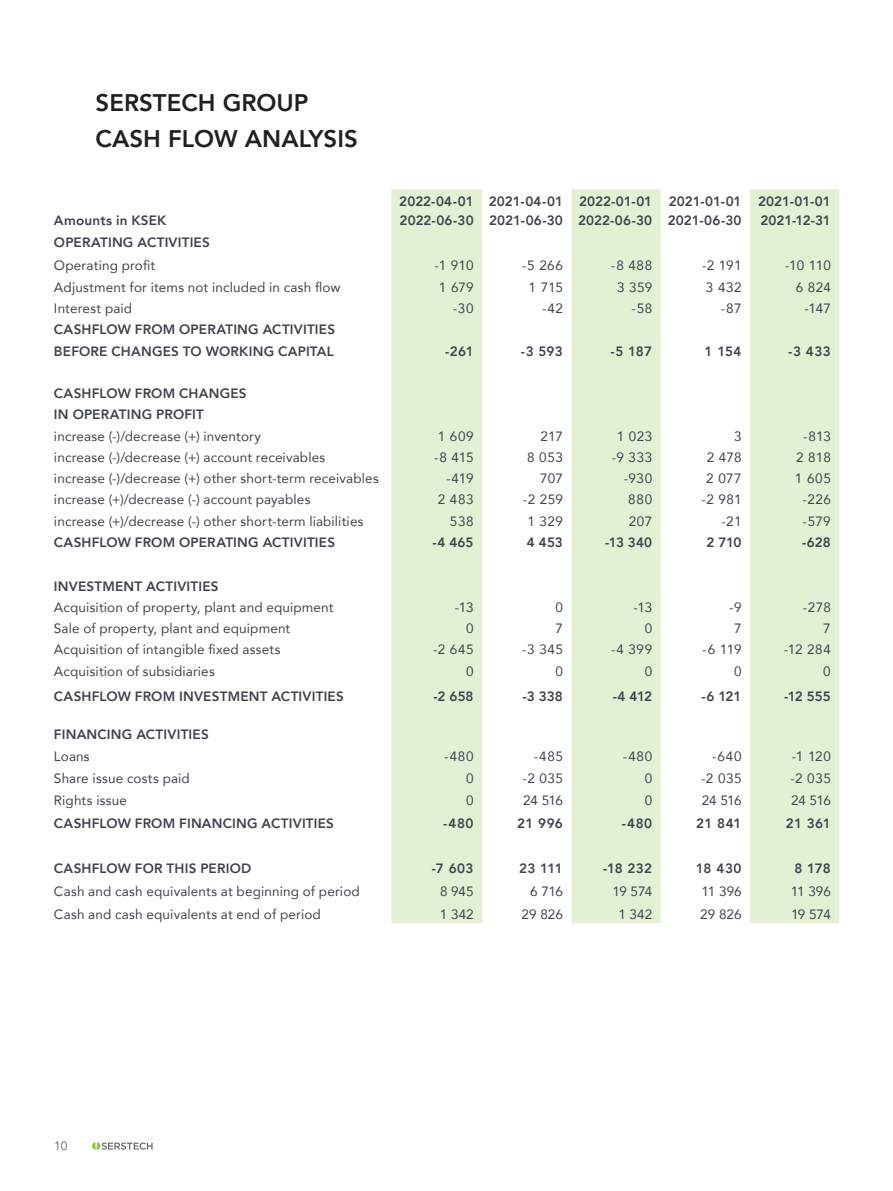
<style>
.page{position:relative;width:893px;height:1191px;background:#fff}
.page>*{position:absolute;margin:0;border:0;box-sizing:border-box;transform-origin:0 0}
.t1{font:800 24px/36px "Avenir";color:#231f20}
.t2{font:13.5px "Avenir";letter-spacing:.01em;color:#40444e}
.t3{font:800 13.5px/21.3px "Avenir";letter-spacing:.01em;color:#40444e}
.t4{font:12px "Avenir";color:#5e6169}
</style>
<div class="page">
<svg style="left:92px;top:1142px;width:61px;height:7px"></svg>
<svg style="left:391px;top:189px;width:448px;height:734px;fill:#e4f0d4"></svg>
<h1 class="t1" style="left:96px;top:85px;width:264px">SERSTECH GROUP<br>CASH FLOW ANALYSIS</h1>
<p class="t3" style="left:399px;top:190px;width:433px">2022-04-01 2021-04-01 2022-01-01 2021-01-01 2021-01-01</p>
<p class="t3" style="left:54px;top:209px;width:114px">Amounts in KSEK</p>
<p class="t3" style="left:400px;top:209px;width:343px">2022-06-30 2021-06-30 2022-06-30 2021-06-30</p>
<p class="t3" style="left:760px;top:209px;width:72px">2021-12-31</p>
<p class="t3" style="left:54px;top:232px;width:157px">OPERATING ACTIVITIES</p>
<p class="t2" style="left:54px;top:255px;width:103px">Operating profit</p>
<p class="t2" style="left:435px;top:255px;width:41px">-1 910</p>
<p class="t2" style="left:522px;top:255px;width:42px">-5 266</p>
<p class="t2" style="left:611px;top:255px;width:43px">-8 488</p>
<p class="t2" style="left:702px;top:255px;width:41px">-2 191</p>
<p class="t2" style="left:785px;top:255px;width:47px">-10 110</p>
<p class="t2" style="left:54px;top:276px;width:288px">Adjustment for items not included in cash flow</p>
<p class="t2" style="left:439px;top:276px;width:36px">1 679</p>
<p class="t2" style="left:529px;top:276px;width:36px">1 715</p>
<p class="t2" style="left:617px;top:276px;width:37px">3 359</p>
<p class="t2" style="left:706px;top:276px;width:37px">3 432</p>
<p class="t2" style="left:796px;top:276px;width:37px">6 824</p>
<p class="t2" style="left:54px;top:297px;width:80px">Interest paid</p>
<p class="t2" style="left:453px;top:297px;width:22px">-30</p>
<p class="t2" style="left:542px;top:297px;width:22px">-42</p>
<p class="t2" style="left:632px;top:297px;width:22px">-58</p>
<p class="t2" style="left:721px;top:297px;width:22px">-87</p>
<p class="t2" style="left:804px;top:297px;width:28px">-147</p>
<p class="t3" style="left:54px;top:319px;width:283px">CASHFLOW FROM OPERATING ACTIVITIES<br>BEFORE CHANGES TO WORKING CAPITAL</p>
<p class="t3" style="left:445px;top:340px;width:30px">-261</p>
<p class="t3" style="left:521px;top:340px;width:44px">-3 593</p>
<p class="t3" style="left:610px;top:340px;width:43px">-5 187</p>
<p class="t3" style="left:705px;top:340px;width:38px">1 154</p>
<p class="t3" style="left:788px;top:340px;width:44px">-3 433</p>
<p class="t3" style="left:54px;top:383px;width:194px">CASHFLOW FROM CHANGES<br>IN OPERATING PROFIT</p>
<p class="t2" style="left:54px;top:425px;width:209px">increase (-)/decrease (+) inventory</p>
<p class="t2" style="left:438px;top:425px;width:37px">1 609</p>
<p class="t2" style="left:541px;top:425px;width:24px">217</p>
<p class="t2" style="left:617px;top:425px;width:37px">1 023</p>
<p class="t2" style="left:734px;top:425px;width:9px">3</p>
<p class="t2" style="left:803px;top:425px;width:29px">-813</p>
<p class="t2" style="left:54px;top:446px;width:273px">increase (-)/decrease (+) account receivables</p>
<p class="t2" style="left:434px;top:446px;width:41px">-8 415</p>
<p class="t2" style="left:527px;top:446px;width:37px">8 053</p>
<p class="t2" style="left:612px;top:446px;width:42px">-9 333</p>
<p class="t2" style="left:707px;top:446px;width:36px">2 478</p>
<p class="t2" style="left:796px;top:446px;width:36px">2 818</p>
<p class="t2" style="left:54px;top:467px;width:326px">increase (-)/decrease (+) other short-term receivables</p>
<p class="t2" style="left:446px;top:467px;width:29px">-419</p>
<p class="t2" style="left:540px;top:467px;width:24px">707</p>
<p class="t2" style="left:624px;top:467px;width:30px">-930</p>
<p class="t2" style="left:706px;top:467px;width:37px">2 077</p>
<p class="t2" style="left:795px;top:467px;width:37px">1 605</p>
<p class="t2" style="left:54px;top:489px;width:258px">increase (+)/decrease (-) account payables</p>
<p class="t2" style="left:438px;top:489px;width:37px">2 483</p>
<p class="t2" style="left:523px;top:489px;width:42px">-2 259</p>
<p class="t2" style="left:628px;top:489px;width:25px">880</p>
<p class="t2" style="left:702px;top:489px;width:41px">-2 981</p>
<p class="t2" style="left:802px;top:489px;width:30px">-226</p>
<p class="t2" style="left:54px;top:510px;width:311px">increase (+)/decrease (-) other short-term liabilities</p>
<p class="t2" style="left:450px;top:510px;width:25px">538</p>
<p class="t2" style="left:527px;top:510px;width:37px">1 329</p>
<p class="t2" style="left:629px;top:510px;width:25px">207</p>
<p class="t2" style="left:721px;top:510px;width:22px">-21</p>
<p class="t2" style="left:802px;top:510px;width:30px">-579</p>
<p class="t3" style="left:54px;top:532px;width:283px">CASHFLOW FROM OPERATING ACTIVITIES</p>
<p class="t3" style="left:432px;top:532px;width:43px">-4 465</p>
<p class="t3" style="left:527px;top:532px;width:38px">4 453</p>
<p class="t3" style="left:605px;top:532px;width:48px">-13 340</p>
<p class="t3" style="left:706px;top:532px;width:37px">2 710</p>
<p class="t3" style="left:802px;top:532px;width:30px">-628</p>
<p class="t3" style="left:54px;top:575px;width:166px">INVESTMENT ACTIVITIES</p>
<p class="t2" style="left:54px;top:596px;width:281px">Acquisition of property, plant and equipment</p>
<p class="t2" style="left:455px;top:596px;width:20px">-13</p>
<p class="t2" style="left:555px;top:596px;width:9px">0</p>
<p class="t2" style="left:633px;top:596px;width:20px">-13</p>
<p class="t2" style="left:729px;top:596px;width:14px">-9</p>
<p class="t2" style="left:803px;top:596px;width:29px">-278</p>
<p class="t2" style="left:54px;top:617px;width:238px">Sale of property, plant and equipment</p>
<p class="t2" style="left:466px;top:617px;width:9px">0</p>
<p class="t2" style="left:555px;top:617px;width:9px">7</p>
<p class="t2" style="left:645px;top:617px;width:9px">0</p>
<p class="t2" style="left:734px;top:617px;width:9px">7</p>
<p class="t2" style="left:823px;top:617px;width:9px">7</p>
<p class="t2" style="left:54px;top:639px;width:228px">Acquisition of intangible fixed assets</p>
<p class="t2" style="left:433px;top:639px;width:42px">-2 645</p>
<p class="t2" style="left:522px;top:639px;width:42px">-3 345</p>
<p class="t2" style="left:611px;top:639px;width:43px">-4 399</p>
<p class="t2" style="left:702px;top:639px;width:41px">-6 119</p>
<p class="t2" style="left:784px;top:639px;width:49px">-12 284</p>
<p class="t2" style="left:54px;top:660px;width:162px">Acquisition of subsidiaries</p>
<p class="t2" style="left:466px;top:660px;width:9px">0</p>
<p class="t2" style="left:555px;top:660px;width:9px">0</p>
<p class="t2" style="left:645px;top:660px;width:9px">0</p>
<p class="t2" style="left:734px;top:660px;width:9px">0</p>
<p class="t2" style="left:823px;top:660px;width:9px">0</p>
<p class="t3" style="left:54px;top:685px;width:291px">CASHFLOW FROM INVESTMENT ACTIVITIES</p>
<p class="t3" style="left:433px;top:685px;width:42px">-2 658</p>
<p class="t3" style="left:522px;top:685px;width:42px">-3 338</p>
<p class="t3" style="left:613px;top:685px;width:41px">-4 412</p>
<p class="t3" style="left:701px;top:685px;width:42px">-6 121</p>
<p class="t3" style="left:784px;top:685px;width:48px">-12 555</p>
<p class="t3" style="left:54px;top:724px;width:156px">FINANCING ACTIVITIES</p>
<p class="t2" style="left:54px;top:745px;width:37px">Loans</p>
<p class="t2" style="left:444px;top:745px;width:31px">-480</p>
<p class="t2" style="left:534px;top:745px;width:31px">-485</p>
<p class="t2" style="left:623px;top:745px;width:31px">-480</p>
<p class="t2" style="left:712px;top:745px;width:31px">-640</p>
<p class="t2" style="left:792px;top:745px;width:41px">-1 120</p>
<p class="t2" style="left:54px;top:767px;width:137px">Share issue costs paid</p>
<p class="t2" style="left:466px;top:767px;width:9px">0</p>
<p class="t2" style="left:522px;top:767px;width:42px">-2 035</p>
<p class="t2" style="left:645px;top:767px;width:9px">0</p>
<p class="t2" style="left:701px;top:767px;width:42px">-2 035</p>
<p class="t2" style="left:790px;top:767px;width:42px">-2 035</p>
<p class="t2" style="left:54px;top:789px;width:75px">Rights issue</p>
<p class="t2" style="left:466px;top:789px;width:9px">0</p>
<p class="t2" style="left:523px;top:789px;width:41px">24 516</p>
<p class="t2" style="left:645px;top:789px;width:9px">0</p>
<p class="t2" style="left:702px;top:789px;width:41px">24 516</p>
<p class="t2" style="left:791px;top:789px;width:41px">24 516</p>
<p class="t3" style="left:54px;top:812px;width:282px">CASHFLOW FROM FINANCING ACTIVITIES</p>
<p class="t3" style="left:443px;top:812px;width:32px">-480</p>
<p class="t3" style="left:517px;top:812px;width:47px">21 996</p>
<p class="t3" style="left:622px;top:812px;width:32px">-480</p>
<p class="t3" style="left:696px;top:812px;width:47px">21 841</p>
<p class="t3" style="left:786px;top:812px;width:47px">21 361</p>
<p class="t3" style="left:54px;top:857px;width:199px">CASHFLOW FOR THIS PERIOD</p>
<p class="t3" style="left:432px;top:857px;width:43px">-7 603</p>
<p class="t3" style="left:519px;top:857px;width:45px">23 111</p>
<p class="t3" style="left:603px;top:857px;width:51px">-18 232</p>
<p class="t3" style="left:696px;top:857px;width:47px">18 430</p>
<p class="t3" style="left:794px;top:857px;width:38px">8 178</p>
<p class="t2" style="left:54px;top:880px;width:307px">Cash and cash equivalents at beginning of period</p>
<p class="t2" style="left:440px;top:880px;width:35px">8 945</p>
<p class="t2" style="left:530px;top:880px;width:34px">6 716</p>
<p class="t2" style="left:612px;top:880px;width:41px">19 574</p>
<p class="t2" style="left:701px;top:880px;width:42px">11 396</p>
<p class="t2" style="left:791px;top:880px;width:42px">11 396</p>
<p class="t2" style="left:54px;top:903px;width:268px">Cash and cash equivalents at end of period</p>
<p class="t2" style="left:440px;top:903px;width:35px">1 342</p>
<p class="t2" style="left:521px;top:903px;width:43px">29 826</p>
<p class="t2" style="left:618px;top:903px;width:35px">1 342</p>
<p class="t2" style="left:700px;top:903px;width:43px">29 826</p>
<p class="t2" style="left:791px;top:903px;width:41px">19 574</p>
<p class="t4" style="left:54px;top:1139px;width:15px">10</p>
</div>
